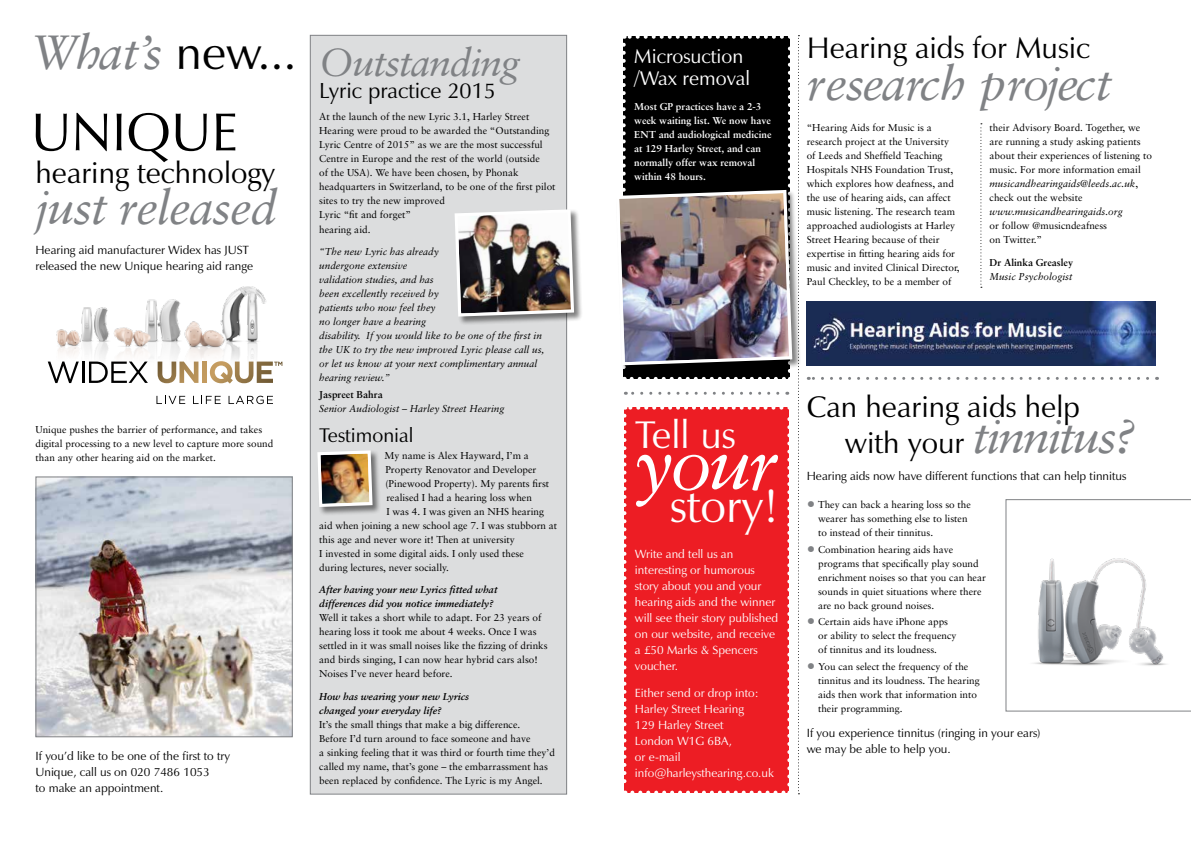
<style>
.page{position:relative;width:1191px;height:842px;background:#fff}
.page>*{position:absolute;margin:0;border:0;box-sizing:border-box;transform-origin:0 0}
.t1{font:italic 76px "Sabon";color:#fff}
.t2{font:54px "Zapf Humanist 601 BT";color:#000}
.t3{font:italic 48px "Sabon";letter-spacing:-.04em;color:#808285}
.t4{font:italic 48px "Sabon";letter-spacing:-.02em;color:#808285}
.t5{font:47px "Zapf Humanist 601 BT";color:#fff}
.t6{font:italic 39px "Sabon";letter-spacing:-.03em;color:#808285}
.t7{font:39px "Zapf Humanist 601 BT";color:#fff}
.t8{font:30px "Zapf Humanist 601 BT";color:#000}
.t9{font:22px "Zapf Humanist 601 BT";color:#000}
.t10{font:20px/22px "Zapf Humanist 601 BT";color:#fff}
.t11{font:20px "Zapf Humanist 601 BT";color:#000}
.t12{font:12px/16px "Zapf Humanist 601 BT";color:#000}
.t13{font:12px/16px "Zapf Humanist 601 BT";color:#fff}
.t14{font:10px/14px "Sabon";color:#000}
.t15{font:italic 10px/14px "Sabon";color:#000}
.t16{font:700 10px/14px "Sabon";color:#fff}
.t17{font:italic 700 10px/14px "Sabon";color:#000}
.t18{font:700 10px "Sabon";color:#000}
.s1{font-family:"Zapf Humanist 601 BT";font-style:normal;color:#000}
.s2{font-style:italic}
.s3{font-family:"Zapf Humanist 601 BT";font-style:normal;font-size:30px;color:#000}
.s4{font-size:17px;color:#808285}
</style>
<div class="page">
<img style="left:56px;top:286px;width:210px;height:95px">
<svg style="left:808px;top:377px;width:339px;height:3px"></svg>
<svg style="left:980px;top:123px;width:2px;height:165px"></svg>
<img style="left:806px;top:302px;width:349px;height:63px">
<svg style="left:1005px;top:499px;width:186px;height:212px"></svg>
<svg style="left:619px;top:35px;width:180px;height:760px;background:#a8464b"></svg>
<img style="left:1023px;top:545px;width:155px;height:135px">
<div style="left:310px;top:35px;width:256px;height:759px;background:#dcddde"></div>
<div style="left:454px;top:209px;width:129px;height:116px;background:#000;opacity:.5"></div>
<img style="left:454px;top:208px;width:121px;height:110px">
<div style="left:317px;top:450px;width:64px;height:66px;background:#000;opacity:.5"></div>
<img style="left:317px;top:450px;width:57px;height:58px">
<img style="left:37px;top:478px;width:254px;height:257px">
<div style="left:35px;top:476px;width:258px;height:261px;border:1px solid #808285"></div>
<svg style="left:48px;top:361px;width:31px;height:22px"></svg>
<hr style="left:82px;top:362px;width:2px;height:21px;background:#000">
<svg style="left:89px;top:362px;width:59px;height:21px"></svg>
<svg style="left:158px;top:362px;width:40px;height:21px"></svg>
<div style="left:202px;top:362px;width:5px;height:21px;background:#c19a5e"></div>
<svg style="left:210px;top:361px;width:72px;height:23px"></svg>
<svg style="left:156px;top:396px;width:29px;height:8px"></svg>
<svg style="left:193px;top:396px;width:28px;height:8px"></svg>
<svg style="left:228px;top:396px;width:45px;height:8px"></svg>
<h3 class="t4" style="left:30px;top:24px;width:268px">What’s <span class="s1">new...</span></h3>
<h2 class="t2" style="left:31px;top:98px;width:209px">UNIQUE</h2>
<h3 class="t8" style="left:35px;top:154px;width:241px">hearing technology</h3>
<h3 class="t4" style="left:35px;top:179px;width:243px">just released</h3>
<p class="t12" style="left:35px;top:242px;width:219px">Hearing aid manufacturer Widex has JUST released the new Unique hearing aid range</p>
<p class="t14" style="left:35px;top:422px;width:239px">Unique pushes the barrier of performance, and takes digital processing to a new level to capture more sound than any other hearing aid on the market.</p>
<p class="t12" style="left:35px;top:748px;width:196px">If you’d like to be one of the first to try<br>Unique, call us on 020 7486 1053<br>to make an appointment.</p>
<h3 class="t6" style="left:319px;top:40px;width:202px">Outstanding</h3>
<h3 class="t9" style="left:319px;top:77px;width:178px">Lyric practice 2015</h3>
<p class="t14" style="left:319px;top:110px;width:238px">At the launch of the new Lyric 3.1, Harley Street Hearing were proud to be awarded the “Outstanding Lyric Centre of 2015” as we are the most successful Centre in Europe and the rest of the world (outside<br>of the USA). We have been chosen, by Phonak headquarters in Switzerland, to be one of the first pilot sites to try the new improved<br>Lyric “fit and forget”<br>hearing aid.</p>
<p class="t15" style="left:319px;top:244px;width:227px">“The new Lyric has already<br>undergone extensive<br>validation studies, and has<br>been excellently received by<br>patients who now feel they<br>no longer have a hearing<br>disability. If you would like to be one of the first in the UK to try the new improved Lyric please call us, or let us know at your next complimentary annual hearing review.”</p>
<p class="t18" style="left:319px;top:388px;width:65px">Jaspreet Bahra</p>
<p class="t15" style="left:319px;top:401px;width:187px">Senior Audiologist – Harley Street Hearing</p>
<h3 class="t11" style="left:319px;top:422px;width:96px">Testimonial</h3>
<p class="t14" style="left:384px;top:448px;width:146px">My name is Alex Hayward, I’m a</p>
<p class="t14" style="left:385px;top:462px;width:153px">Property Renovator and Developer</p>
<p class="t14" style="left:385px;top:476px;width:165px">(Pinewood Property). My parents first</p>
<p class="t14" style="left:386px;top:490px;width:147px">realised I had a hearing loss when</p>
<p class="t14" style="left:386px;top:504px;width:159px">I was 4. I was given an NHS hearing</p>
<p class="t14" style="left:319px;top:518px;width:239px">aid when joining a new school age 7. I was stubborn at</p>
<p class="t14" style="left:319px;top:532px;width:197px">this age and never wore it! Then at university</p>
<p class="t14" style="left:319px;top:546px;width:206px">I invested in some digital aids. I only used these</p>
<p class="t14" style="left:319px;top:560px;width:131px">during lectures, never socially.</p>
<p class="t17" style="left:319px;top:582px;width:179px">After having your new Lyrics fitted what differences did you notice immediately?</p>
<p class="t14" style="left:319px;top:610px;width:230px">Well it takes a short while to adapt. For 23 years of hearing loss it took me about 4 weeks. Once I was settled in it was small noises like the fizzing of drinks and birds singing, I can now hear hybrid cars also!<br>Noises I’ve never heard before.</p>
<p class="t17" style="left:319px;top:689px;width:151px">How has wearing your new Lyrics changed your everyday life?</p>
<p class="t14" style="left:319px;top:717px;width:237px">It’s the small things that make a big difference.<br>Before I’d turn around to face someone and have<br>a sinking feeling that it was third or fourth time they’d called my name, that’s gone – the embarrassment has been replaced by confidence. The Lyric is my Angel.</p>
<h3 class="t10" style="left:634px;top:45px;width:117px">Microsuction /Wax removal</h3>
<p class="t16" style="left:634px;top:99px;width:139px">Most GP practices have a 2-3 week waiting list. We now have<br>ENT and audiological medicine at 129 Harley Street, and can normally offer wax removal</p>
<p class="t16" style="left:634px;top:169px;width:73px">within 48 hours.</p>
<h3 class="t8" style="left:806px;top:29px;width:285px">Hearing aids for Music</h3>
<h3 class="t3" style="left:806px;top:56px;width:306px">research project</h3>
<p class="t14" style="left:806px;top:120px;width:154px">“Hearing Aids for Music is a research project at the University of Leeds and Sheffield Teaching Hospitals NHS Foundation Trust, which explores how deafness, and the use of hearing aids, can affect music listening. The research team approached audiologists at Harley Street Hearing because of their expertise in fitting hearing aids for music and invited Clinical Director, Paul Checkley, to be a member of</p>
<p class="t14" style="left:989px;top:120px;width:164px">their Advisory Board. Together, we are running a study asking patients about their experiences of listening to music. For more information email <span class="s2">musicandhearingaids@leeds.ac.uk</span>, check out the website</p>
<p class="t15" style="left:989px;top:205px;width:135px">www.musicandhearingaids.org</p>
<p class="t14" style="left:989px;top:218px;width:119px">or follow @musicndeafness on Twitter.”</p>
<p class="t18" style="left:989px;top:256px;width:85px">Dr Alinka Greasley</p>
<p class="t15" style="left:989px;top:269px;width:84px">Music Psychologist</p>
<h3 class="t7" style="left:635px;top:411px;width:102px">Tell us</h3>
<h1 class="t1" style="left:635px;top:419px;width:144px">your</h1>
<h3 class="t5" style="left:670px;top:477px;width:110px">story!</h3>
<p class="t13" style="left:635px;top:546px;width:145px">Write and tell us an interesting or humorous story about you and your hearing aids and the winner will see their story published on our website, and receive a £50 Marks &amp; Spencers voucher.</p>
<p class="t13" style="left:635px;top:685px;width:140px">Either send or drop into:<br>Harley Street Hearing<br>129 Harley Street<br>London W1G 6BA,<br>or e-mail info@harleysthearing.co.uk</p>
<h3 class="t8" style="left:806px;top:388px;width:275px">Can hearing aids help</h3>
<h3 class="t3" style="left:845px;top:408px;width:293px"><span class="s3">with your</span> tinnitus?</h3>
<p class="t12" style="left:806px;top:468px;width:321px">Hearing aids now have different functions that can help tinnitus</p>
<p class="t14" style="left:818px;top:497px;width:154px;text-indent:-11px"><span class="s4">•</span> They can back a hearing loss so the wearer has something else to listen to instead of their tinnitus.</p>
<p class="t14" style="left:818px;top:542px;width:169px;text-indent:-11px"><span class="s4">•</span> Combination hearing aids have programs that specifically play sound enrichment noises so that you can hear sounds in quiet situations where there are no back ground noises.</p>
<p class="t14" style="left:818px;top:615px;width:140px;text-indent:-11px"><span class="s4">•</span> Certain aids have iPhone apps or ability to select the frequency of tinnitus and its loudness.</p>
<p class="t14" style="left:818px;top:660px;width:163px;text-indent:-11px"><span class="s4">•</span> You can select the frequency of the tinnitus and its loudness. The hearing aids then work that information into their programming.</p>
<p class="t12" style="left:806px;top:725px;width:235px">If you experience tinnitus (ringing in your ears) we may be able to help you.</p>
</div>
